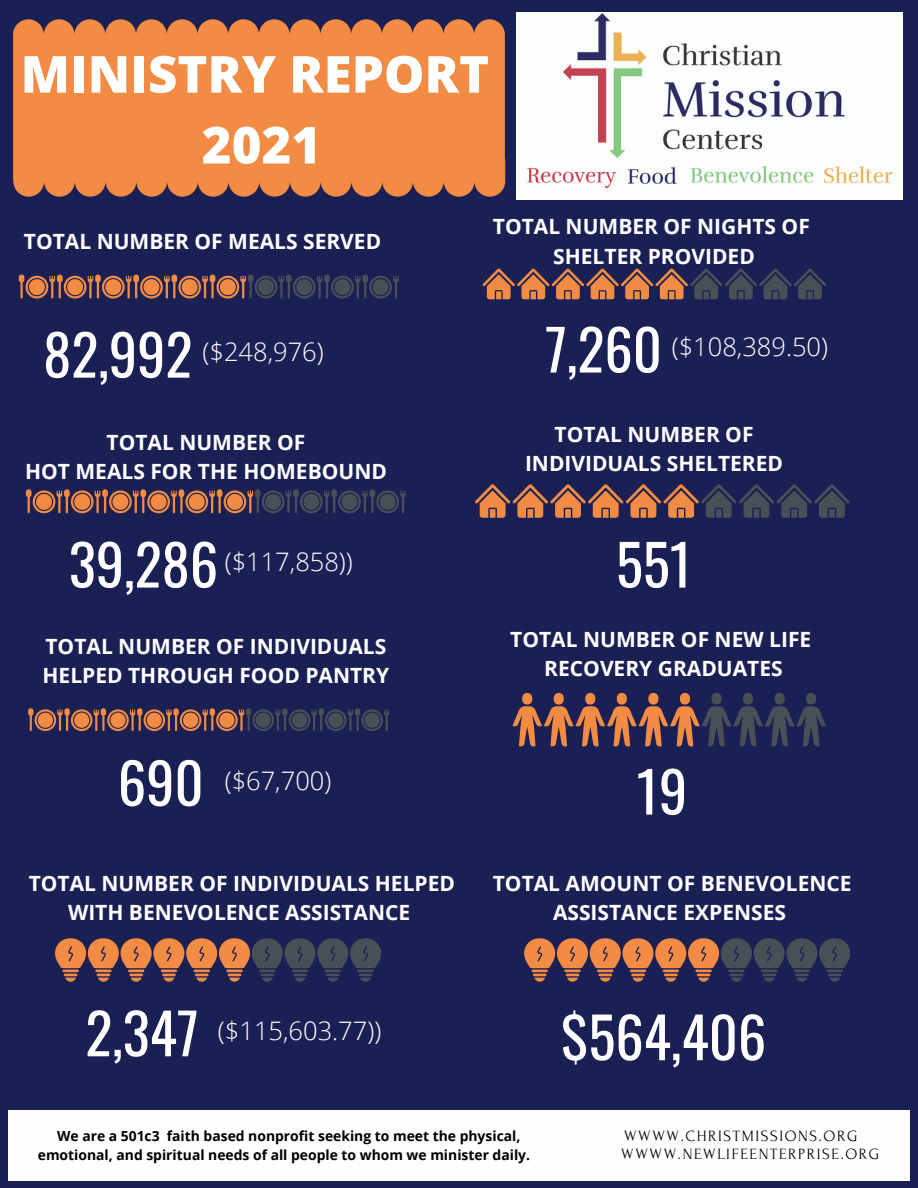
<style>
.page{position:relative;width:918px;height:1188px;background:#1a2054}
.page>*{position:absolute;margin:0;border:0;box-sizing:border-box;transform-origin:0 0}
.t1{font:56.4px "Oswald";color:#fff}
.t2{font:800 51px "Open Sans";color:#fff}
.t3{font:300 25.5px "Open Sans";color:#fff}
.t4{font:700 21px/29.2px "Open Sans";color:#fff;text-align:center}
.t5{font:15.6px "Forum";letter-spacing:.1em;color:#000}
.t6{font:700 13.95px/19.2px "Open Sans";color:#000;text-align:center}
.s1{color:#fff}
.s2{color:#fafafa}
</style>
<div class="page">
<div style="left:13px;top:19px;width:492px;height:178px;background:#f28b43"></div>
<div style="left:9px;top:1110px;width:901px;height:71px;background:#fefefe"></div>
<svg style="left:483px;top:269px;width:343px;height:30px"></svg>
<svg style="left:19px;top:275px;width:380px;height:24px"></svg>
<svg style="left:55px;top:938px;width:326px;height:44px"></svg>
<svg style="left:513px;top:693px;width:313px;height:53px"></svg>
<svg style="left:475px;top:484px;width:375px;height:34px"></svg>
<svg style="left:524px;top:938px;width:326px;height:44px"></svg>
<svg style="left:28px;top:708px;width:361px;height:23px"></svg>
<svg style="left:26px;top:489px;width:380px;height:24px"></svg>
<img style="left:517px;top:12px;width:386px;height:187px">
<p class="t2" style="left:21px;top:38px;width:470px">MINISTRY REPORT</p>
<p class="t2" style="left:202px;top:109px;width:121px">2021</p>
<p class="t4" style="left:24px;top:226px;width:359px">TOTAL NUMBER OF MEALS SERVED</p>
<p class="t4" style="left:493px;top:212px;width:319px">TOTAL NUMBER OF NIGHTS OF</p>
<p class="t4" style="left:553px;top:241px;width:203px">SHELTER PROVIDED</p>
<p class="t1" style="left:545px;top:305px;width:118px">7,260</p>
<p class="t1" style="left:43px;top:310px;width:151px">82,992</p>
<p class="t3" style="left:203px;top:334px;width:123px">($248,976)</p>
<p class="t3" style="left:672px;top:329px;width:158px">($108,389.50)</p>
<p class="t4" style="left:107px;top:427px;width:200px">TOTAL NUMBER OF</p>
<p class="t4" style="left:25px;top:457px;width:363px">HOT MEALS FOR THE HOMEBOUND</p>
<p class="t1" style="left:69px;top:520px;width:151px">39,286</p>
<p class="t3" style="left:225px;top:544px;width:130px">($117,858))</p>
<p class="t4" style="left:43px;top:631px;width:348px;text-align:left">TOTAL NUMBER OF INDIVIDUALS<br>HELPED THROUGH FOOD PANTRY</p>
<p class="t1" style="left:118px;top:739px;width:87px">690</p>
<p class="t3" style="left:225px;top:762px;width:108px">($67,700)</p>
<p class="t4" style="left:29px;top:868px;width:428px">TOTAL NUMBER OF INDIVIDUALS HELPED<br>WITH BENEVOLENCE ASSISTANCE</p>
<p class="t1" style="left:85px;top:989px;width:115px">2,347</p>
<p class="t3" style="left:218px;top:1013px;width:165px">($115,603.77))</p>
<p class="t4" style="left:525px;top:419px;width:260px">TOTAL NUMBER OF<br>INDIVIDUALS SHELTERED</p>
<p class="t1" style="left:616px;top:520px;width:78px">551</p>
<p class="t4" style="left:510px;top:624px;width:303px">TOTAL NUMBER OF NEW LIFE</p>
<p class="t4" style="left:544px;top:653px;width:240px">RECOVERY GRADUATES</p>
<p class="t1" style="left:637px;top:747px;width:52px">19</p>
<p class="t4" style="left:493px;top:868px;width:360px">TOTAL AMOUNT OF BENEVOLENCE</p>
<p class="t4" style="left:553px;top:898px;width:234px">ASSISTANCE EXPENSES</p>
<p class="t1" style="left:561px;top:993px;width:207px">$564,406</p>
<p class="t6" style="left:38px;top:1126px;width:503px">We are a 501c3 faith based nonprofit seeking to meet the physical, emotional, and spiritual needs of all people to whom we minister daily. <span class="s1">t</span></p>
<p class="t5" style="left:624px;top:1127px;width:257px">WWWW.CHRISTMISSIONS.ORG<span class="s2">RG</span></p>
<p class="t5" style="left:621px;top:1145px;width:260px">WWWW.NEWLIFEENTERPRISE.ORG</p>
</div>
